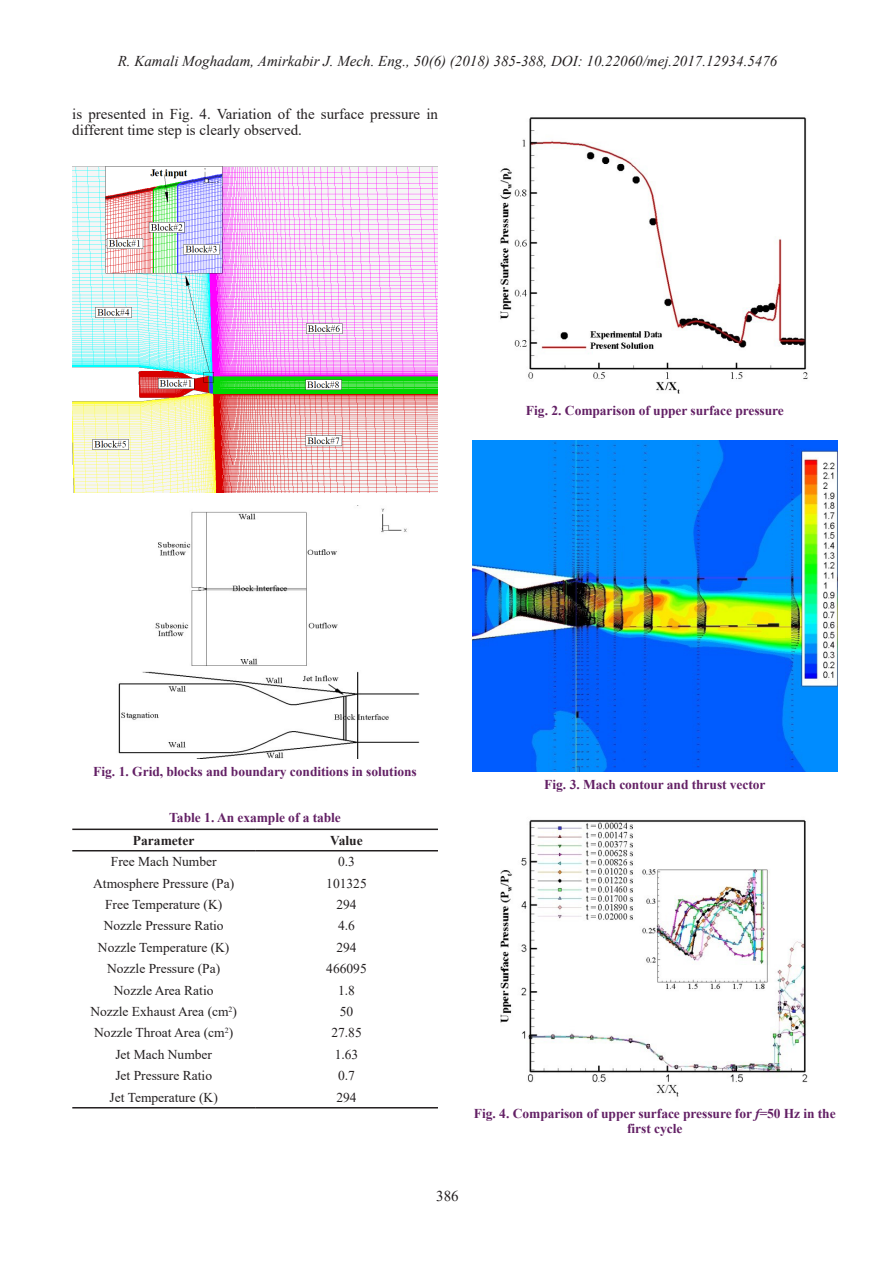
<style>
.page{position:relative;width:893px;height:1263px;background:#fff}
.page>*{position:absolute;margin:0;border:0;box-sizing:border-box;transform-origin:0 0}
.Author_Names{font:italic 15px "Times New Roman";color:#231f20}
.Normal_Text{font:15px/16.5px "Times New Roman";color:#231f20}
.Normal_Text__Without{font:13.5px "Times New Roman";color:#231f20}
.Captions__Figures__d{font:700 13.5px/15px "Times New Roman";letter-spacing:-.005em;color:#632065;text-align:center}
.Normal_Text__Without-2{font:700 13.5px "Times New Roman";color:#231f20}
.s1{font-style:italic}
</style>
<div class="page">
<img style="left:72px;top:166px;width:366px;height:326px">
<img style="left:118px;top:505px;width:302px;height:253px">
<hr style="left:72px;top:828px;width:183px;height:2px;background:#231f20">
<hr style="left:255px;top:828px;width:183px;height:2px;background:#231f20">
<hr style="left:72px;top:1107px;width:183px;height:1px;background:#231f20">
<hr style="left:255px;top:1107px;width:183px;height:1px;background:#231f20">
<hr style="left:72px;top:850px;width:183px;height:1px;background:#231f20">
<hr style="left:255px;top:850px;width:183px;height:1px;background:#231f20">
<img style="left:500px;top:117px;width:308px;height:277px">
<img style="left:472px;top:440px;width:366px;height:331px">
<img style="left:500px;top:819px;width:308px;height:278px">
<p class="Author_Names" style="left:118px;top:51px;width:661px">R. Kamali Moghadam, Amirkabir J. Mech. Eng., 50(6) (2018) 385-388, DOI: 10.22060/mej.2017.12934.5476</p>
<p class="Normal_Text" style="left:72px;top:105px;width:367px">is presented in Fig. 4. Variation of the surface pressure in different time step is clearly observed.</p>
<p class="Captions__Figures__d" style="left:526px;top:402px;width:259px">Fig. 2. Comparison of upper surface pressure</p>
<p class="Captions__Figures__d" style="left:93px;top:764px;width:325px">Fig. 1. Grid, blocks and boundary conditions in solutions</p>
<p class="Captions__Figures__d" style="left:169px;top:809px;width:173px">Table 1. An example of a table</p>
<p class="Normal_Text__Without-2" style="left:133px;top:830px;width:63px">Parameter</p>
<p class="Normal_Text__Without-2" style="left:330px;top:830px;width:34px">Value</p>
<p class="Normal_Text__Without" style="left:111px;top:852px;width:107px">Free Mach Number</p>
<p class="Normal_Text__Without" style="left:338px;top:852px;width:18px">0.3</p>
<p class="Normal_Text__Without" style="left:93px;top:873px;width:142px">Atmosphere Pressure (Pa)</p>
<p class="Normal_Text__Without" style="left:326px;top:873px;width:42px">101325</p>
<p class="Normal_Text__Without" style="left:105px;top:895px;width:119px">Free Temperature (K)</p>
<p class="Normal_Text__Without" style="left:336px;top:895px;width:22px">294</p>
<p class="Normal_Text__Without" style="left:104px;top:916px;width:121px">Nozzle Pressure Ratio</p>
<p class="Normal_Text__Without" style="left:338px;top:916px;width:18px">4.6</p>
<p class="Normal_Text__Without" style="left:98px;top:938px;width:133px">Nozzle Temperature (K)</p>
<p class="Normal_Text__Without" style="left:336px;top:938px;width:22px">294</p>
<p class="Normal_Text__Without" style="left:107px;top:959px;width:115px">Nozzle Pressure (Pa)</p>
<p class="Normal_Text__Without" style="left:326px;top:959px;width:42px">466095</p>
<p class="Normal_Text__Without" style="left:114px;top:980px;width:101px">Nozzle Area Ratio</p>
<p class="Normal_Text__Without" style="left:338px;top:980px;width:18px">1.8</p>
<p class="Normal_Text__Without" style="left:90px;top:1002px;width:148px">Nozzle Exhaust Area (cm<sup>2</sup>)</p>
<p class="Normal_Text__Without" style="left:340px;top:1002px;width:15px">50</p>
<p class="Normal_Text__Without" style="left:94px;top:1023px;width:140px">Nozzle Throat Area (cm<sup>2</sup>)</p>
<p class="Normal_Text__Without" style="left:331px;top:1023px;width:32px">27.85</p>
<p class="Normal_Text__Without" style="left:115px;top:1045px;width:98px">Jet Mach Number</p>
<p class="Normal_Text__Without" style="left:335px;top:1045px;width:25px">1.63</p>
<p class="Normal_Text__Without" style="left:115px;top:1066px;width:98px">Jet Pressure Ratio</p>
<p class="Normal_Text__Without" style="left:338px;top:1066px;width:18px">0.7</p>
<p class="Normal_Text__Without" style="left:110px;top:1088px;width:110px">Jet Temperature (K)</p>
<p class="Normal_Text__Without" style="left:336px;top:1088px;width:22px">294</p>
<p class="Captions__Figures__d" style="left:544px;top:776px;width:223px">Fig. 3. Mach contour and thrust vector</p>
<p class="Captions__Figures__d" style="left:474px;top:1105px;width:363px">Fig. 4. Comparison of upper surface pressure for <span class="s1">f=</span>50 Hz in the first cycle</p>
<p class="Normal_Text" style="left:436px;top:1187px;width:24px">386</p>
</div>
